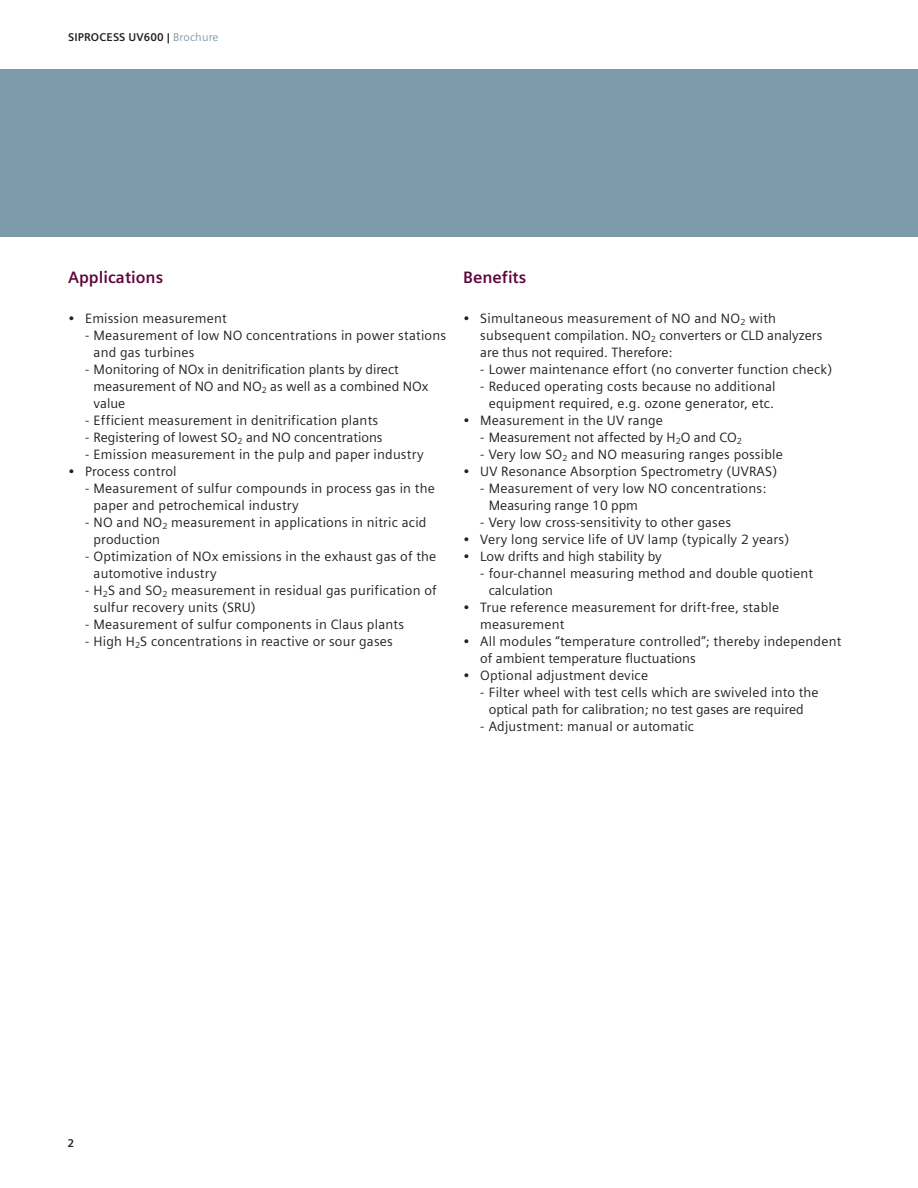
<style>
.page{position:relative;width:918px;height:1188px;background:#fff}
.page>*{position:absolute;margin:0;border:0;box-sizing:border-box;transform-origin:0 0}
.t1{font:700 16.5px "Siemens Sans";color:#60053a}
.t2{font:13.5px/17px "Siemens Sans";letter-spacing:.015em;color:#231f20}
.t3{font:700 11.25px "Siemens Sans";letter-spacing:.015em;color:#231f20}
.s1{font-weight:400;color:#7c9aa9}
</style>
<div class="page">
<div style="left:0;top:69px;width:918px;height:168px;background:#7c9aa9"></div>
<p class="t3" style="left:68px;top:31px;width:152px">SIPROCESS UV600 | <span class="s1">Brochure</span></p>
<p class="t1" style="left:68px;top:268px;width:97px">Applications</p>
<p class="t2" style="left:68px;top:310px;width:160px">• Emission measurement</p>
<p class="t2" style="left:94px;top:327px;width:354px;text-indent:-9px">- Measurement of low NO concentrations in power stations and gas turbines</p>
<p class="t2" style="left:94px;top:361px;width:336px;text-indent:-9px">- Monitoring of NOx in denitrification plants by direct measurement of NO and NO<sub>2</sub> as well as a combined NOx value</p>
<p class="t2" style="left:85px;top:412px;width:295px">- Efficient measurement in denitrification plants</p>
<p class="t2" style="left:85px;top:429px;width:299px">- Registering of lowest SO<sub>2</sub> and NO concentrations</p>
<p class="t2" style="left:85px;top:446px;width:340px">- Emission measurement in the pulp and paper industry</p>
<p class="t2" style="left:68px;top:463px;width:110px">• Process control</p>
<p class="t2" style="left:94px;top:480px;width:343px;text-indent:-9px">- Measurement of sulfur compounds in process gas in the paper and petrochemical industry</p>
<p class="t2" style="left:94px;top:514px;width:334px;text-indent:-9px">- NO and NO<sub>2</sub> measurement in applications in nitric acid production</p>
<p class="t2" style="left:94px;top:548px;width:344px;text-indent:-9px">- Optimization of NOx emissions in the exhaust gas of the automotive industry</p>
<p class="t2" style="left:94px;top:582px;width:345px;text-indent:-9px">- H<sub>2</sub>S and SO<sub>2</sub> measurement in residual gas purification of sulfur recovery units (SRU)</p>
<p class="t2" style="left:85px;top:616px;width:321px">- Measurement of sulfur components in Claus plants</p>
<p class="t2" style="left:85px;top:633px;width:309px">- High H<sub>2</sub>S concentrations in reactive or sour gases</p>
<p class="t1" style="left:463px;top:268px;width:65px">Benefits</p>
<p class="t2" style="left:480px;top:310px;width:344px;text-indent:-17px">• Simultaneous measurement of NO and NO<sub>2</sub> with subsequent compilation. NO<sub>2</sub> converters or CLD analyzers are thus not required. Therefore:</p>
<p class="t2" style="left:480px;top:361px;width:353px">- Lower maintenance effort (no converter function check)</p>
<p class="t2" style="left:480px;top:378px;width:297px;text-align:center">- Reduced operating costs because no additional equipment required, e.g. ozone generator, etc.</p>
<p class="t2" style="left:463px;top:412px;width:201px">• Measurement in the UV range</p>
<p class="t2" style="left:480px;top:429px;width:263px">- Measurement not affected by H<sub>2</sub>O and CO<sub>2</sub></p>
<p class="t2" style="left:480px;top:446px;width:304px">- Very low SO<sub>2</sub> and NO measuring ranges possible</p>
<p class="t2" style="left:463px;top:463px;width:315px">• UV Resonance Absorption Spectrometry (UVRAS)</p>
<p class="t2" style="left:489px;top:480px;width:279px;text-indent:-9px">- Measurement of very low NO concentrations:<br>Measuring range 10 ppm</p>
<p class="t2" style="left:480px;top:514px;width:252px">- Very low cross-sensitivity to other gases</p>
<p class="t2" style="left:463px;top:531px;width:328px">• Very long service life of UV lamp (typically 2 years)</p>
<p class="t2" style="left:463px;top:548px;width:200px">• Low drifts and high stability by</p>
<p class="t2" style="left:489px;top:565px;width:326px;text-indent:-9px">- four-channel measuring method and double quotient calculation</p>
<p class="t2" style="left:480px;top:599px;width:300px;text-indent:-17px">• True reference measurement for drift-free, stable measurement</p>
<p class="t2" style="left:480px;top:633px;width:363px;text-indent:-17px">• All modules “temperature controlled”; thereby independent of ambient temperature fluctuations</p>
<p class="t2" style="left:463px;top:667px;width:186px">• Optional adjustment device</p>
<p class="t2" style="left:480px;top:684px;width:340px;text-align:center">- Filter wheel with test cells which are swiveled into the optical path for calibration; no test gases are required</p>
<p class="t2" style="left:480px;top:718px;width:215px">- Adjustment: manual or automatic</p>
<p class="t3" style="left:68px;top:1137px;width:7px">2</p>
</div>
